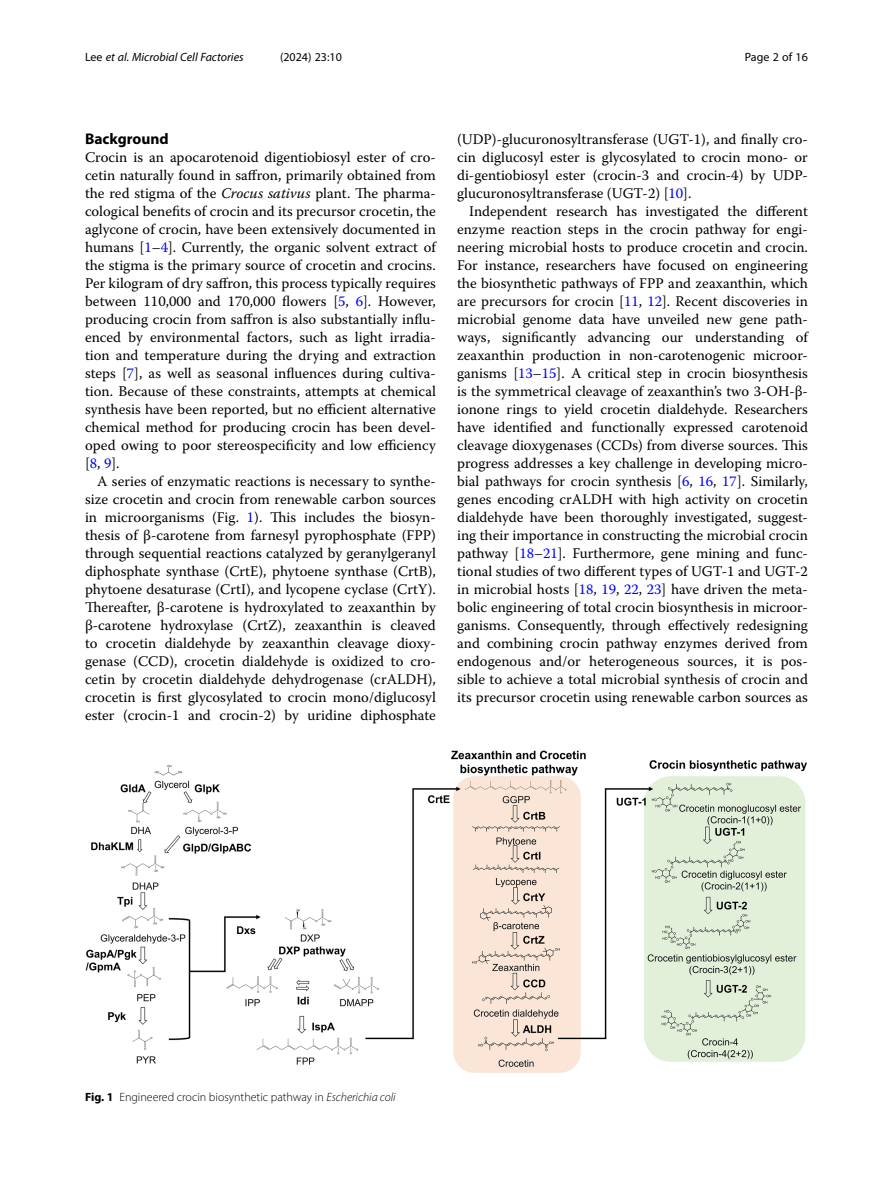
<style>
.page{position:relative;width:893px;height:1191px;background:#fff}
.page>*{position:absolute;margin:0;border:0;box-sizing:border-box;transform-origin:0 0}
.Head_1{font:700 15.45px "Myriad Pro";color:#000}
.Body_Text_Indent{font:14.7px/18px "Warnock Pro";color:#000;text-align:justify}
.Body_Text{font:14.7px/18px "Warnock Pro";color:#000;text-align:justify}
.Figure_Caption{font:300 12px "Myriad Pro";color:#000}
.t1{font:italic 12px "Myriad Pro";color:#000}
.t2{font:12px "Myriad Pro";color:#000}
.s1{font-style:normal}
.s2{font-style:italic}
.s3{color:#00f}
.s4{font-weight:700}
</style>
<div class="page">
<img style="left:85px;top:750px;width:722px;height:323px">
<p class="t1" style="left:85px;top:50px;width:160px"><span class="s1">Lee</span> et al. Microbial Cell Factories</p>
<p class="t2" style="left:280px;top:50px;width:63px">(2024) 23:10</p>
<p class="t2" style="left:745px;top:50px;width:65px">Page 2 of 16</p>
<p class="Head_1" style="left:85px;top:129px;width:85px">Background</p>
<p class="Body_Text" style="left:85px;top:148px;width:352px">Crocin is an apocarotenoid digentiobiosyl ester of cro&shy;cetin naturally found in saffron, primarily obtained from the red stigma of the <span class="s2">Crocus sativus</span> plant. The pharma&shy;cological benefits of crocin and its precursor crocetin, the aglycone of crocin, have been extensively documented in humans [<span class="s3">1</span>–<span class="s3">4</span>]. Currently, the organic solvent extract of the stigma is the primary source of crocetin and crocins.<br>Per kilogram of dry saffron, this process typically requires between 110,000 and 170,000 flowers [<span class="s3">5</span>, <span class="s3">6</span>]. However, producing crocin from saffron is also substantially influ&shy;enced by environmental factors, such as light irradia&shy;tion and temperature during the drying and extraction steps [<span class="s3">7</span>], as well as seasonal influences during cultiva&shy;tion. Because of these constraints, attempts at chemical synthesis have been reported, but no efficient alternative chemical method for producing crocin has been devel&shy;oped owing to poor stereospecificity and low efficiency [<span class="s3">8</span>, <span class="s3">9</span>].</p>
<p class="Body_Text_Indent" style="left:85px;top:472px;width:352px;text-indent:12px">A series of enzymatic reactions is necessary to synthe&shy;size crocetin and crocin from renewable carbon sources in microorganisms (Fig. <span class="s3">1</span>). This includes the biosyn&shy;thesis of β-carotene from farnesyl pyrophosphate (FPP) through sequential reactions catalyzed by geranylgeranyl diphosphate synthase (CrtE), phytoene synthase (CrtB), phytoene desaturase (CrtI), and lycopene cyclase (CrtY).<br>Thereafter, β-carotene is hydroxylated to zeaxanthin by β-carotene hydroxylase (CrtZ), zeaxanthin is cleaved to crocetin dialdehyde by zeaxanthin cleavage dioxy&shy;genase (CCD), crocetin dialdehyde is oxidized to cro&shy;cetin by crocetin dialdehyde dehydrogenase (crALDH), crocetin is first glycosylated to crocin mono/diglucosyl ester (crocin-1 and crocin-2) by uridine diphosphate</p>
<p class="Body_Text_Indent" style="left:457px;top:130px;width:352px">(UDP)-glucuronosyltransferase (UGT-1), and finally cro&shy;cin diglucosyl ester is glycosylated to crocin mono- or di-gentiobiosyl ester (crocin-3 and crocin-4) by UDP&shy;glucuronosyltransferase (UGT-2) [<span class="s3">10</span>].</p>
<p class="Body_Text_Indent" style="left:457px;top:202px;width:352px;text-indent:12px">Independent research has investigated the different enzyme reaction steps in the crocin pathway for engi&shy;neering microbial hosts to produce crocetin and crocin.<br>For instance, researchers have focused on engineering the biosynthetic pathways of FPP and zeaxanthin, which are precursors for crocin [<span class="s3">11</span>, <span class="s3">12</span>]. Recent discoveries in microbial genome data have unveiled new gene path&shy;ways, significantly advancing our understanding of zeaxanthin production in non-carotenogenic microor&shy;ganisms [<span class="s3">13</span>–<span class="s3">15</span>]. A critical step in crocin biosynthesis is the symmetrical cleavage of zeaxanthin’s two 3-OH-β&shy;ionone rings to yield crocetin dialdehyde. Researchers have identified and functionally expressed carotenoid cleavage dioxygenases (CCDs) from diverse sources. This progress addresses a key challenge in developing micro&shy;bial pathways for crocin synthesis [<span class="s3">6</span>, <span class="s3">16</span>, <span class="s3">17</span>]. Similarly, genes encoding crALDH with high activity on crocetin dialdehyde have been thoroughly investigated, suggest&shy;ing their importance in constructing the microbial crocin pathway [<span class="s3">18</span>–<span class="s3">21</span>]. Furthermore, gene mining and func&shy;tional studies of two different types of UGT-1 and UGT-2 in microbial hosts [<span class="s3">18</span>, <span class="s3">19</span>, <span class="s3">22</span>, <span class="s3">23</span>] have driven the meta&shy;bolic engineering of total crocin biosynthesis in microor&shy;ganisms. Consequently, through effectively redesigning and combining crocin pathway enzymes derived from endogenous and/or heterogeneous sources, it is pos&shy;sible to achieve a total microbial synthesis of crocin and its precursor crocetin using renewable carbon sources as</p>
<p class="Figure_Caption" style="left:85px;top:1089px;width:312px"><span class="s4">Fig. 1</span> Engineered crocin biosynthetic pathway in <span class="s2">Escherichia coli</span></p>
</div>
